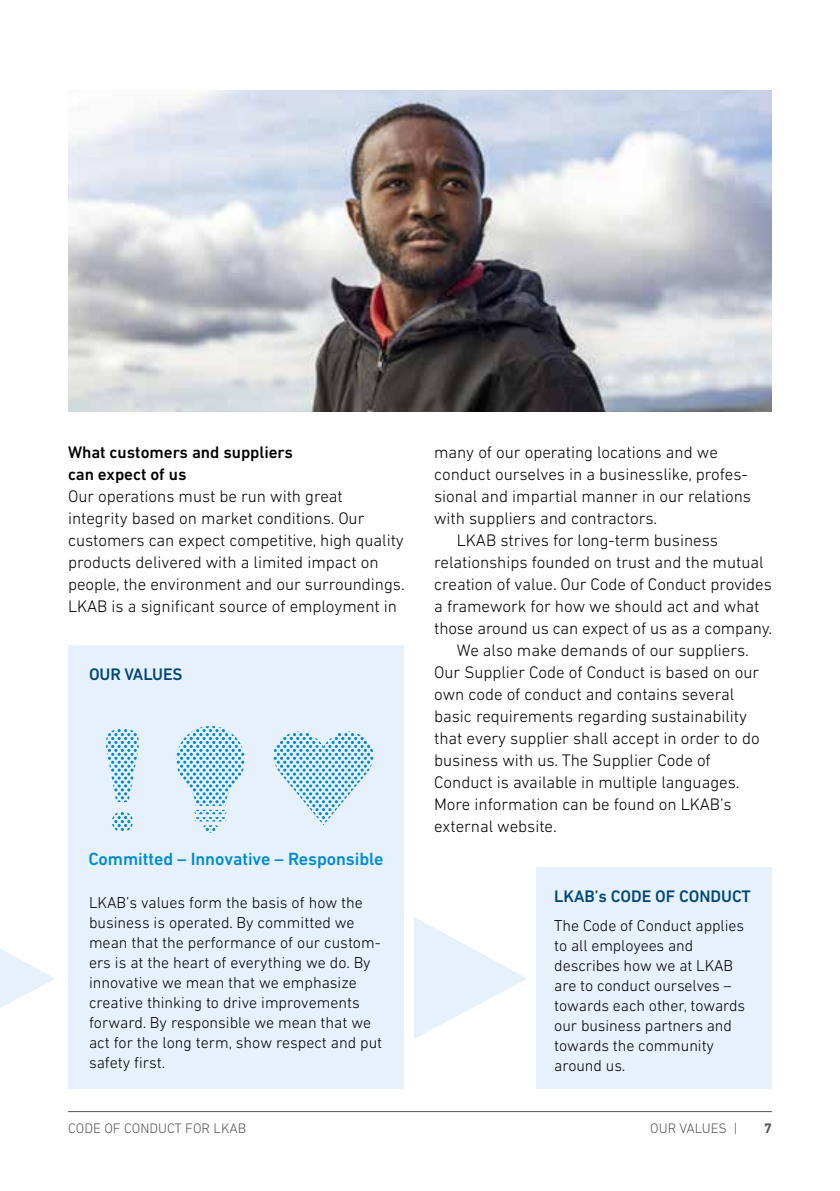
<style>
.page{position:relative;width:840px;height:1191px;background:#fff}
.page>*{position:absolute;margin:0;border:0;box-sizing:border-box;transform-origin:0 0}
.t1{font:500 18px "DIN Next LT Profor LKAB";letter-spacing:-.005em;color:#008bd2}
.t2{font:300 17px/22px "DIN Next LT Profor LKAB";letter-spacing:-.005em;color:#000}
.t3{font:500 17px/22px "DIN Next LT Profor LKAB";letter-spacing:-.005em;color:#000}
.t4{font:500 17px "DIN Next LT Profor LKAB";letter-spacing:-.005em;color:#004777}
.t5{font:300 16px/20px "DIN Next LT Profor LKAB";color:#000}
.t6{font:300 14px "DIN Next LT Profor LKAB";color:#565656}
.t7{font:700 14px "DIN Next LT Profor LKAB";color:#565656}
</style>
<div class="page">
<hr style="left:68px;top:1111px;width:703px;height:1px;background:#565656">
<svg style="left:0;top:949px;width:55px;height:59px"></svg>
<div style="left:536px;top:867px;width:235px;height:222px;background:#e6f1fc"></div>
<div style="left:68px;top:646px;width:335px;height:443px;background:#e6f1fc"></div>
<svg style="left:106px;top:729px;width:33px;height:73px"></svg>
<svg style="left:112px;top:812px;width:21px;height:19px"></svg>
<svg style="left:176px;top:726px;width:69px;height:107px"></svg>
<svg style="left:273px;top:731px;width:100px;height:94px"></svg>
<svg style="left:414px;top:917px;width:113px;height:122px"></svg>
<img style="left:68px;top:91px;width:703px;height:320px">
<p class="t3" style="left:68px;top:441px;width:226px">What customers and suppliers can expect of us</p>
<p class="t2" style="left:68px;top:485px;width:338px">Our operations must be run with great integrity based on market conditions. Our customers can expect competitive, high quality products delivered with a limited impact on people, the environment and our surroundings.<br>LKAB is a significant source of employment in</p>
<p class="t4" style="left:89px;top:664px;width:95px">OUR VALUES</p>
<p class="t1" style="left:88px;top:848px;width:296px">Committed – Innovative – Responsible</p>
<p class="t5" style="left:89px;top:892px;width:294px">LKAB’s values form the basis of how the business is operated. By committed we mean that the performance of our custom&shy;ers is at the heart of everything we do. By innovative we mean that we emphasize creative thinking to drive improvements forward. By responsible we mean that we act for the long term, show respect and put safety first.</p>
<p class="t2" style="left:434px;top:441px;width:285px">many of our operating locations and we</p>
<p class="t2" style="left:434px;top:463px;width:315px">conduct ourselves in a businesslike, profes-</p>
<p class="t2" style="left:434px;top:485px;width:318px">sional and impartial manner in our relations</p>
<p class="t2" style="left:434px;top:507px;width:224px">with suppliers and contractors.</p>
<p class="t2" style="left:456px;top:529px;width:262px">LKAB strives for long-term business</p>
<p class="t2" style="left:434px;top:551px;width:330px">relationships founded on trust and the mutual</p>
<p class="t2" style="left:434px;top:573px;width:339px">creation of value. Our Code of Conduct provides</p>
<p class="t2" style="left:434px;top:595px;width:326px">a framework for how we should act and what</p>
<p class="t2" style="left:434px;top:617px;width:339px">those around us can expect of us as a company.</p>
<p class="t2" style="left:456px;top:639px;width:293px">We also make demands of our suppliers.</p>
<p class="t2" style="left:434px;top:661px;width:326px">Our Supplier Code of Conduct is based on our</p>
<p class="t2" style="left:434px;top:683px;width:301px">own code of conduct and contains several</p>
<p class="t2" style="left:434px;top:705px;width:314px">basic requirements regarding sustainability</p>
<p class="t2" style="left:434px;top:727px;width:327px">that every supplier shall accept in order to do</p>
<p class="t2" style="left:434px;top:749px;width:278px">business with us. The Supplier Code of</p>
<p class="t2" style="left:434px;top:771px;width:307px">Conduct is available in multiple languages.</p>
<p class="t2" style="left:434px;top:793px;width:299px">More information can be found on LKAB’s</p>
<p class="t2" style="left:434px;top:815px;width:124px">external website.</p>
<p class="t4" style="left:554px;top:886px;width:198px">LKAB’s CODE OF CONDUCT</p>
<p class="t5" style="left:554px;top:915px;width:192px">The Code of Conduct applies to all employees and describes how we at LKAB are to conduct ourselves – towards each other, towards our business partners and towards the community around us.</p>
<p class="t6" style="left:650px;top:1120px;width:88px">OUR VALUES |</p>
<p class="t6" style="left:68px;top:1120px;width:179px">CODE OF CONDUCT FOR LKAB</p>
<p class="t7" style="left:763px;top:1119px;width:9px">7</p>
</div>
